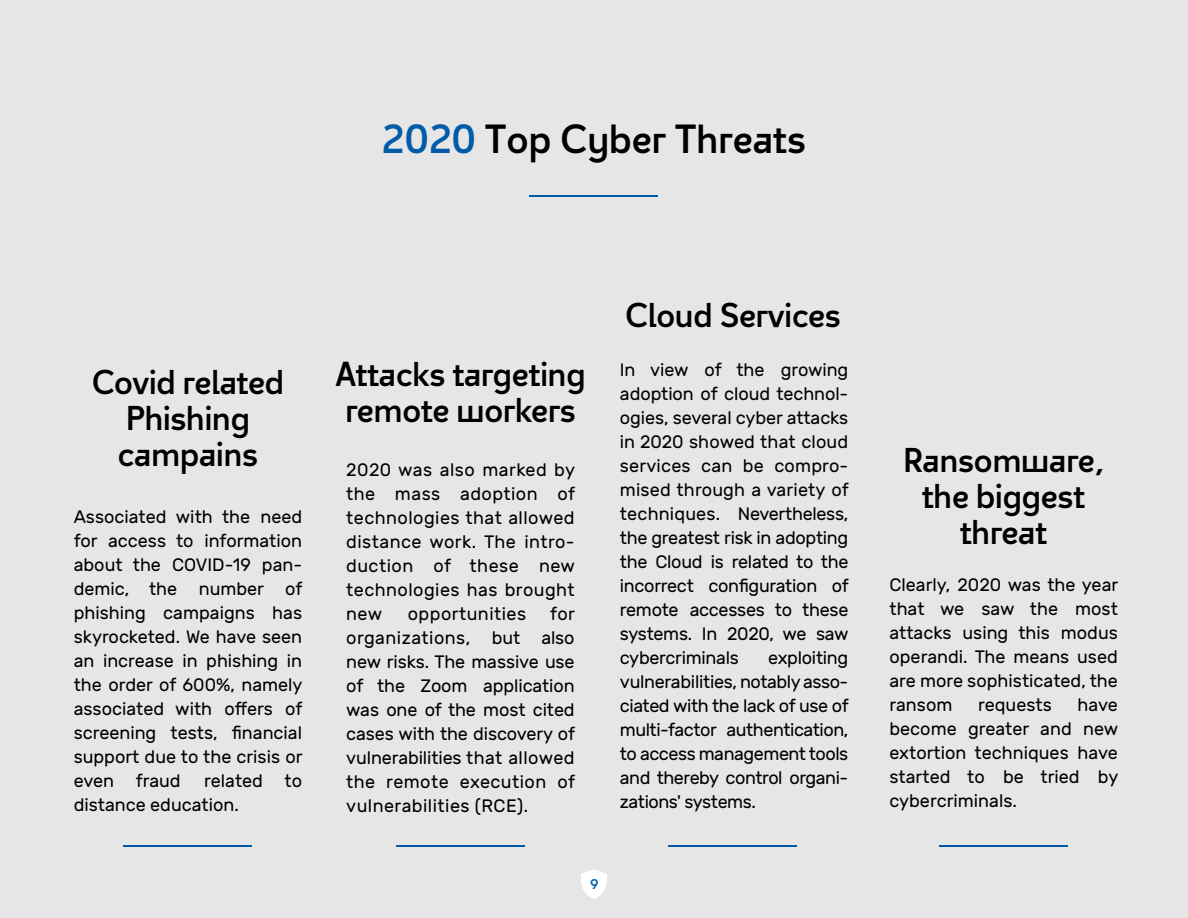
<style>
.page{position:relative;width:1188px;height:918px;background:#e7e6e6}
.page>*{position:absolute;margin:0;border:0;box-sizing:border-box;transform-origin:0 0}
.t1{font:39px "PT Regular";color:#000}
.t2{font:33px/36px "PT Regular";color:#000;text-align:center}
.t3{font:18px/24px "Rubik";color:#000;text-align:justify}
.t4{font:18px "Rubik";letter-spacing:.025em;color:#000}
.t5{font:13.5px "PT Regular";color:#005ca9}
.s1{color:#005ca9}
</style>
<div class="page">
<svg style="left:581px;top:869px;width:26px;height:30px"></svg>
<hr style="left:530px;top:196px;width:128px;height:1px;background:#005ca9">
<hr style="left:124px;top:845px;width:128px;height:1px;background:#005ca9">
<hr style="left:396px;top:845px;width:129px;height:1px;background:#005ca9">
<hr style="left:669px;top:845px;width:128px;height:1px;background:#005ca9">
<hr style="left:940px;top:845px;width:128px;height:1px;background:#005ca9">
<h1 class="t1" style="left:382px;top:117px;width:425px"><span class="s1">2020</span> Top Cyber Threats</h1>
<h2 class="t2" style="left:92px;top:365px;width:193px">Covid related<br>Phishing campains</h2>
<h2 class="t2" style="left:335px;top:357px;width:251px;text-align:left">Attacks targeting remote workers</h2>
<p class="t3" style="left:346px;top:460px;width:230px">2020 was also marked by the mass adoption of technologies that allowed distance work. The intro&shy;duction of these new technologies has brought new</p>
<p class="t3" style="left:74px;top:507px;width:230px">Associated with the need for access to information about the COVID-19 pan&shy;demic, the number of phishing campaigns has skyrocketed. We have seen an increase in phishing in the order of 600%, namely associated with offers of screening tests, financial support due to the crisis or even fraud</p>
<p class="t3" style="left:346px;top:604px;width:230px;text-indent:204px">for organizations, but also new risks. The massive use of the Zoom application was one of the most cited cases with the discovery of vulnerabilities that allowed the remote execution of vulnerabilities (RCE).</p>
<p class="t4" style="left:408px;top:607px;width:120px">opportunities</p>
<p class="t3" style="left:74px;top:770px;width:230px;text-indent:131px">related to distance education.</p>
<h2 class="t2" style="left:625px;top:297px;width:217px">Cloud Services</h2>
<p class="t3" style="left:620px;top:360px;width:230px">In view of the growing adoption of cloud technol&shy;ogies, several cyber attacks in 2020 showed that cloud services can be compro&shy;mised through a variety of techniques. Nevertheless, the greatest risk in adopting the Cloud is related to the incorrect configuration of remote accesses to these systems. In 2020, we saw cybercriminals</p>
<p class="t3" style="left:620px;top:648px;width:230px;text-indent:148px">exploiting vulnerabilities, notably asso&shy;ciated with the lack of use of multi-factor authentication, to access management tools and thereby control organi&shy;zations' systems.</p>
<p class="t5" style="left:590px;top:876px;width:10px">9</p>
<h2 class="t2" style="left:903px;top:442px;width:202px">Ransomware, the biggest threat</h2>
<p class="t3" style="left:889px;top:574px;width:230px">Clearly, 2020 was the year that we saw the most attacks using this modus operandi. The means used are more sophisticated, the ransom</p>
<p class="t3" style="left:889px;top:694px;width:230px;text-indent:188px">have become greater and new extortion techniques have started to be tried by cybercriminals.</p>
<p class="t3" style="left:978px;top:694px;width:75px">requests</p>
</div>
